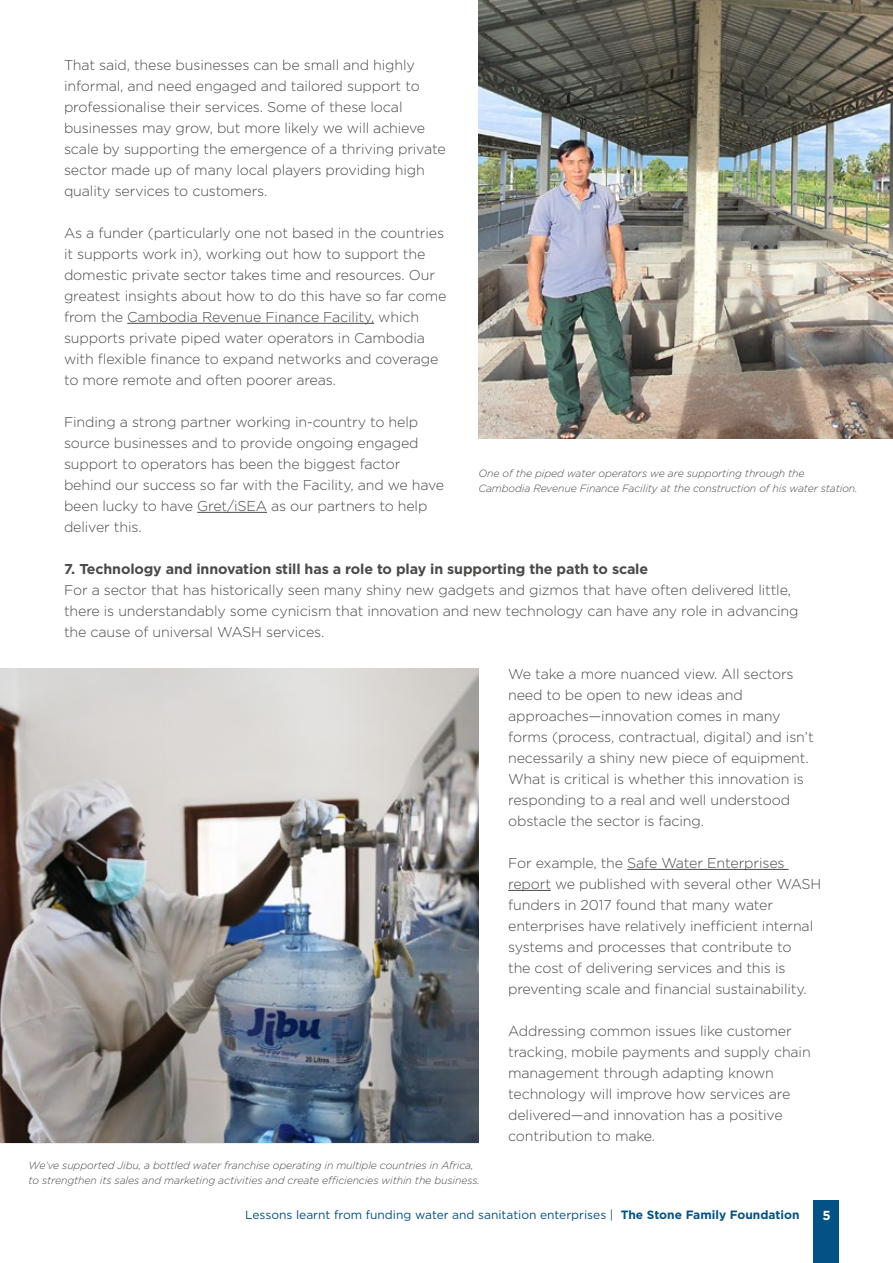
<style>
.page{position:relative;width:893px;height:1263px;background:#fff}
.page>*{position:absolute;margin:0;border:0;box-sizing:border-box;transform-origin:0 0}
.t1{font:300 14.25px/21px "Gotham";letter-spacing:-.01em;color:#4a4a49}
.t2{font:700 14.25px "Gotham";letter-spacing:-.01em;color:#4a4a49}
.t3{font:700 13.05px "Gotham";color:#fff}
.t4{font:12px "Gotham";color:#045285}
.t5{font:italic 300 10.5px/15px "Gotham";letter-spacing:-.01em;color:#4a4a49}
.s1{font-weight:700}
</style>
<div class="page">
<div style="left:813px;top:1200px;width:26px;height:63px;background:#045285"></div>
<img style="left:0;top:669px;width:478px;height:474px">
<hr style="left:127px;top:323px;width:247px;height:1px;background:#4a4a49">
<hr style="left:197px;top:512px;width:70px;height:1px;background:#4a4a49">
<hr style="left:627px;top:869px;width:162px;height:1px;background:#4a4a49">
<hr style="left:508px;top:890px;width:43px;height:1px;background:#4a4a49">
<img style="left:478px;top:0;width:415px;height:438px">
<p class="t1" style="left:64px;top:54px;width:383px">That said, these businesses can be small and highly informal, and need engaged and tailored support to professionalise their services. Some of these local businesses may grow, but more likely we will achieve scale by supporting the emergence of a thriving private sector made up of many local players providing high quality services to customers.</p>
<p class="t1" style="left:64px;top:222px;width:384px">As a funder (particularly one not based in the countries it supports work in), working out how to support the domestic private sector takes time and resources. Our greatest insights about how to do this have so far come from the Cambodia Revenue Finance Facility, which supports private piped water operators in Cambodia with flexible finance to expand networks and coverage to more remote and often poorer areas.</p>
<p class="t1" style="left:64px;top:411px;width:382px">Finding a strong partner working in-country to help source businesses and to provide ongoing engaged support to operators has been the biggest factor behind our success so far with the Facility, and we have been lucky to have Gret/iSEA as our partners to help deliver this.</p>
<p class="t2" style="left:64px;top:559px;width:586px">7. Technology and innovation still has a role to play in supporting the path to scale</p>
<p class="t1" style="left:64px;top:579px;width:736px">For a sector that has historically seen many shiny new gadgets and gizmos that have often delivered little, there is understandably some cynicism that innovation and new technology can have any role in advancing the cause of universal WASH services.</p>
<p class="t1" style="left:508px;top:663px;width:307px">We take a more nuanced view. All sectors need to be open to new ideas and approaches—innovation comes in many forms (process, contractual, digital) and isn’t necessarily a shiny new piece of equipment.<br>What is critical is whether this innovation is responding to a real and well understood obstacle the sector is facing.</p>
<p class="t1" style="left:508px;top:852px;width:315px">For example, the Safe Water Enterprises report we published with several other WASH funders in 2017 found that many water enterprises have relatively inefficient internal systems and processes that contribute to<br>the cost of delivering services and this is preventing scale and financial sustainability.</p>
<p class="t1" style="left:508px;top:1020px;width:304px">Addressing common issues like customer tracking, mobile payments and supply chain management through adapting known technology will improve how services are delivered—and innovation has a positive contribution to make.</p>
<p class="t5" style="left:478px;top:466px;width:381px">One of the piped water operators we are supporting through the<br>Cambodia Revenue Finance Facility at the construction of his water station.</p>
<p class="t5" style="left:29px;top:1157px;width:453px">We’ve supported Jibu, a bottled water franchise operating in multiple countries in Africa, to strengthen its sales and marketing activities and create efficiencies within the business.</p>
<p class="t4" style="left:245px;top:1207px;width:556px">Lessons learnt from funding water and sanitation enterprises | <span class="s1">The Stone Family Foundation</span></p>
<p class="t3" style="left:822px;top:1206px;width:10px">5</p>
</div>
